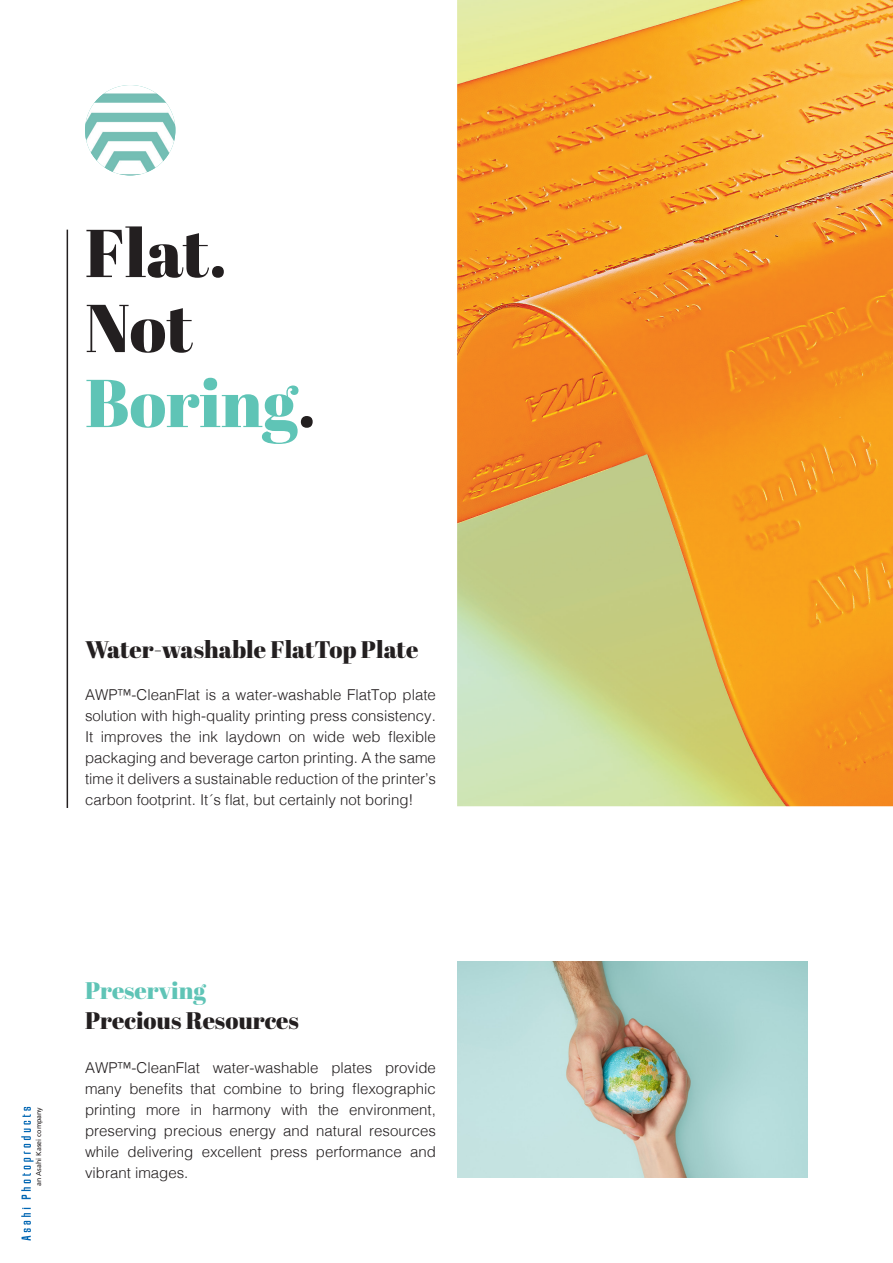
<style>
.page{position:relative;width:893px;height:1263px;background:#fff}
.page>*{position:absolute;margin:0;border:0;box-sizing:border-box;transform-origin:0 0}
.t1{font:67.5px "Abril Fatface";color:#231f20}
.t2{font:67.5px "Abril Fatface";color:#5fc4b6}
.t3{font:24px/30px "Abril Fatface";color:#231f20}
.text{font:300 15px/21px "Helvetica";color:#231f20;text-align:justify}
.t4{font:7.05px "Frutiger LT Std";color:#231f20}
.s1{color:#231f20}
.s2{color:#5fc4b6}
</style>
<div class="page">
<hr style="left:67px;top:230px;width:1px;height:578px;background:#231f20">
<svg style="left:21px;top:1208px;width:10px;height:32px"></svg>
<svg style="left:21px;top:1107px;width:13px;height:92px"></svg>
<img style="left:457px;top:0;width:436px;height:806px">
<img style="left:457px;top:961px;width:351px;height:217px">
<img style="left:85px;top:85px;width:90px;height:90px;border-radius:45px">
<p class="t1" style="left:85px;top:206px;width:143px">Flat.</p>
<p class="t1" style="left:85px;top:281px;width:109px">Not</p>
<p class="t2" style="left:85px;top:356px;width:232px">Boring<span class="s1">.</span></p>
<p class="t3" style="left:85px;top:634px;width:335px">Water-washable FlatTop Plate</p>
<p class="text" style="left:85px;top:683px;width:352px">AWP™-CleanFlat is a water-washable FlatTop plate solution with high-quality printing press consistency.<br>It improves the ink laydown on wide web flexible packaging and beverage carton printing. A the same time it delivers a sustainable reduction of the printer’s carbon footprint. It´s flat, but certainly not boring!</p>
<p class="t4" style="left:35px;top:1186px;width:81px;rotate:-90deg">an Asahi Kasei company</p>
<p class="t3" style="left:85px;top:975px;width:215px"><span class="s2">Preserving<br></span>Precious Resources</p>
<p class="text" style="left:85px;top:1056px;width:352px">AWP™-CleanFlat water-washable plates provide many benefits that combine to bring flexographic printing more in harmony with the environment, preserving precious energy and natural resources while delivering excellent press performance and vibrant images.</p>
</div>
